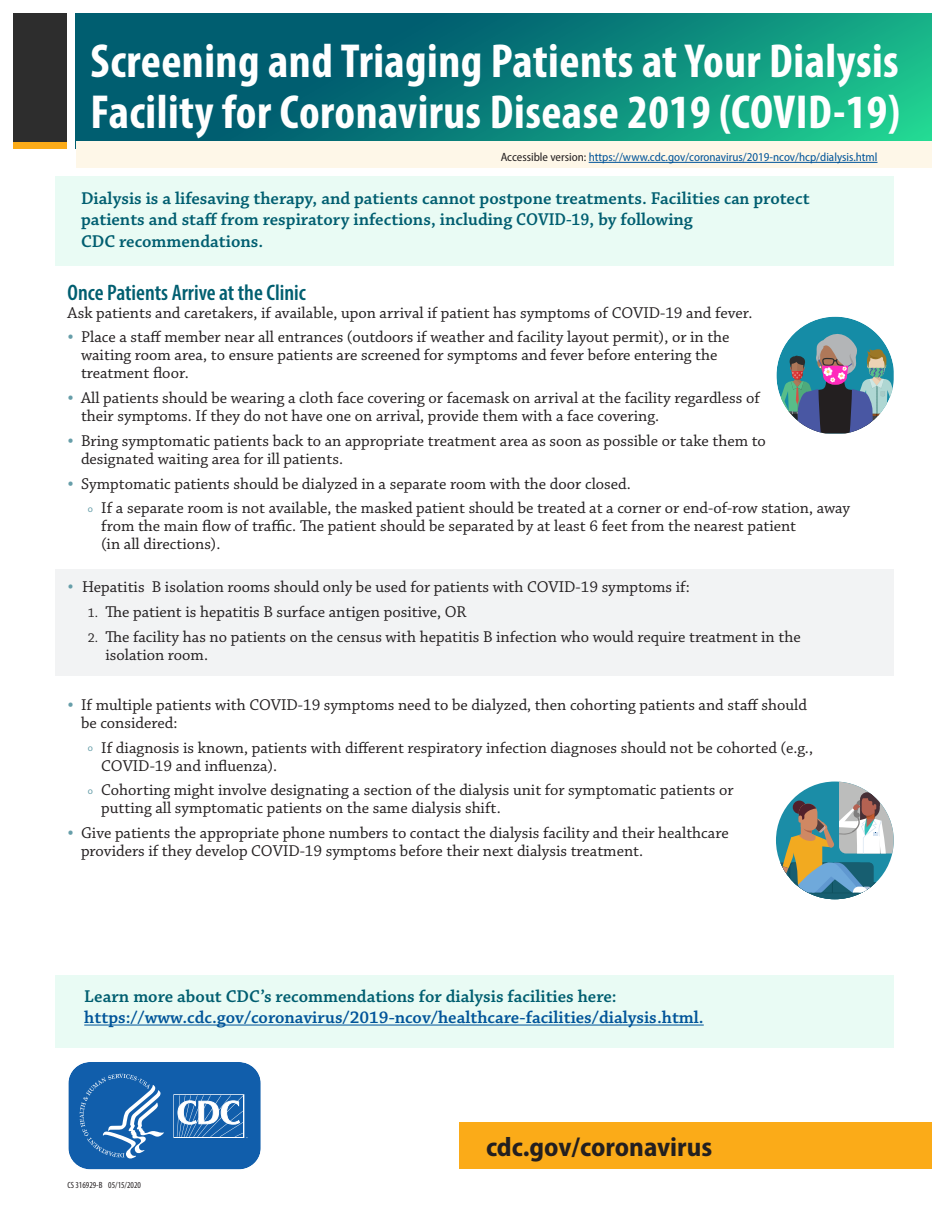
<style>
.page{position:relative;width:945px;height:1215px;background:#fff}
.page>*{position:absolute;margin:0;border:0;box-sizing:border-box;transform-origin:0 0}
.H1_BOLD_WHITE{font:700 condensed 48px/51px "Myriad Pro";letter-spacing:.01em;color:#fff}
.BOTTOM_LINK_For_more{font:700 semi-condensed 27px "Myriad Pro";color:#231f20}
.H2_headers__with_mai{font:600 condensed 22.5px "Myriad Pro";color:#005e70}
.P___with_main_color{font:600 18px/21.6px "Chaparral Pro";color:#005e70}
.P___with_main_color-2{font:600 18px/21.6px "Chaparral Pro";color:#005499}
.L1_Chaparral_Numbere{font:16.5px/18px "Chaparral Pro";color:#231f20}
.H2_headers__with_mai-2{font:16.5px "Chaparral Pro";color:#231f20}
.L1_Chaparral_Bullet{font:16.5px "Chaparral Pro";color:#231f20}
.P_Myriad{font:semi-condensed 12px "Myriad Pro";color:#005499}
.t1{font:condensed 9px "Myriad Pro";color:#231f20}
.s1{color:#231f20}
.s2{font-size:20.7px;color:#669ea9}
.s3{font-family:"Myriad Pro";font-size:9.3px;color:#669ea9}
.s4{font-style:italic;font-size:20.7px;color:#669ea9}
.s5{font-size:13.5px}
.s6{color:#005e70}
</style>
<div class="page">
<div style="left:56px;top:569px;width:838px;height:106px;background:#f2f3f4"></div>
<svg style="left:76px;top:14px;width:856px;height:127px;background:#098079"></svg>
<div style="left:14px;top:14px;width:54px;height:128px;background:#2d2d2d"></div>
<div style="left:14px;top:142px;width:54px;height:6px;background:#fbab18"></div>
<div style="left:76px;top:141px;width:856px;height:26px;background:#fef7e8"></div>
<hr style="left:589px;top:162px;width:288px;height:1px;background:#005499">
<div style="left:56px;top:176px;width:838px;height:89px;background:#e9fbf4"></div>
<svg style="left:776px;top:317px;width:118px;height:117px"></svg>
<svg style="left:776px;top:782px;width:118px;height:117px"></svg>
<div style="left:56px;top:976px;width:838px;height:72px;background:#e9fbf4"></div>
<hr style="left:84px;top:1025px;width:620px;height:1px;background:#005499">
<div style="left:459px;top:1122px;width:473px;height:47px;background:#fbab18"></div>
<svg style="left:68px;top:1062px;width:193px;height:108px;background:#3174b6"></svg>
<h1 class="H1_BOLD_WHITE" style="left:91px;top:34px;width:811px">Screening and Triaging Patients at Your Dialysis<br>Facility for Coronavirus Disease 2019 (COVID-19)</h1>
<p class="P_Myriad" style="left:501px;top:150px;width:378px"><span class="s1">Accessible version:</span> https://www.cdc.gov/coronavirus/2019-ncov/hcp/dialysis.html</p>
<p class="P___with_main_color" style="left:81px;top:188px;width:730px">Dialysis is a lifesaving therapy, and patients cannot postpone treatments. Facilities can protect patients and staff from respiratory infections, including COVID-19, by following<br>CDC recommendations.</p>
<h2 class="H2_headers__with_mai" style="left:68px;top:278px;width:240px">Once Patients Arrive at the Clinic</h2>
<h2 class="H2_headers__with_mai-2" style="left:68px;top:303px;width:687px">Ask patients and caretakers, if available, upon arrival if patient has symptoms of COVID-19 and fever.</h2>
<p class="L1_Chaparral_Numbere" style="left:81px;top:329px;width:650px;text-indent:-14px"><span class="s2">•</span> Place a staff member near all entrances (outdoors if weather and facility layout permit), or in the waiting room area, to ensure patients are screened for symptoms and fever before entering the treatment floor.</p>
<p class="L1_Chaparral_Numbere" style="left:81px;top:389px;width:680px;text-indent:-14px"><span class="s2">•</span> All patients should be wearing a cloth face covering or facemask on arrival at the facility regardless of their symptoms. If they do not have one on arrival, provide them with a face covering.</p>
<p class="L1_Chaparral_Numbere" style="left:81px;top:432px;width:686px;text-indent:-14px"><span class="s2">•</span> Bring symptomatic patients back to an appropriate treatment area as soon as possible or take them to designated waiting area for ill patients.</p>
<p class="L1_Chaparral_Numbere" style="left:68px;top:475px;width:565px"><span class="s2">•</span> Symptomatic patients should be dialyzed in a separate room with the door closed.</p>
<p class="L1_Chaparral_Numbere" style="left:101px;top:500px;width:750px;text-indent:-14px"><span class="s3">ο</span> If a separate room is not available, the masked patient should be treated at a corner or end-of-row station, away from the main flow of traffic. The patient should be separated by at least 6 feet from the nearest patient<br>(in all directions).</p>
<p class="L1_Chaparral_Bullet" style="left:68px;top:578px;width:624px"><span class="s4">•</span> Hepatitis B isolation rooms should only be used for patients with COVID-19 symptoms if:</p>
<p class="L1_Chaparral_Numbere" style="left:88px;top:603px;width:380px"><span class="s5">1.</span> The patient is hepatitis B surface antigen positive, OR</p>
<p class="L1_Chaparral_Numbere" style="left:105px;top:628px;width:697px;text-indent:-18px"><span class="s5">2.</span> The facility has no patients on the census with hepatitis B infection who would require treatment in the isolation room.</p>
<p class="L1_Chaparral_Numbere" style="left:81px;top:696px;width:728px;text-indent:-14px"><span class="s2">•</span> If multiple patients with COVID-19 symptoms need to be dialyzed, then cohorting patients and staff should be considered:</p>
<p class="L1_Chaparral_Numbere" style="left:101px;top:739px;width:713px;text-indent:-14px"><span class="s3">ο</span> If diagnosis is known, patients with different respiratory infection diagnoses should not be cohorted (e.g.,<br>COVID-19 and influenza).</p>
<p class="L1_Chaparral_Numbere" style="left:101px;top:782px;width:634px;text-indent:-14px"><span class="s3">ο</span> Cohorting might involve designating a section of the dialysis unit for symptomatic patients or putting all symptomatic patients on the same dialysis shift.</p>
<p class="L1_Chaparral_Numbere" style="left:81px;top:824px;width:649px;text-indent:-14px"><span class="s2">•</span> Give patients the appropriate phone numbers to contact the dialysis facility and their healthcare providers if they develop COVID-19 symptoms before their next dialysis treatment.</p>
<p class="P___with_main_color-2" style="left:84px;top:986px;width:621px"><span class="s6">Learn more about CDC’s recommendations for dialysis facilities here: </span>https://www.cdc.gov/coronavirus/2019-ncov/healthcare-facilities/dialysis.html.</p>
<p class="t1" style="left:68px;top:1179px;width:75px">CS 316929-B 05/15/2020</p>
<p class="BOTTOM_LINK_For_more" style="left:486px;top:1129px;width:228px">cdc.gov/coronavirus</p>
</div>
